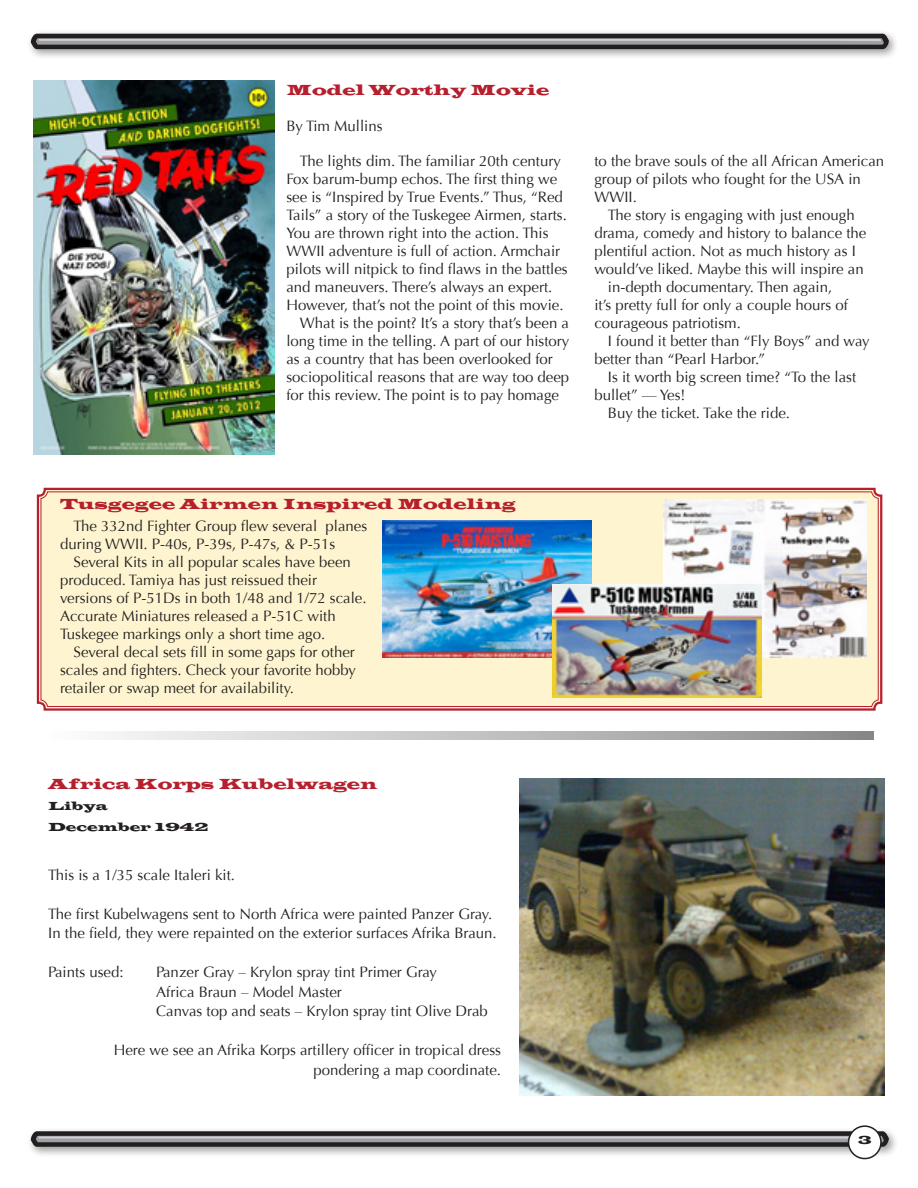
<style>
.page{position:relative;width:918px;height:1188px;background:#fff}
.page>*{position:absolute;margin:0;border:0;box-sizing:border-box;transform-origin:0 0}
.t1{font:15px/18px "Optima";color:#231f20}
.t2{font:15px "Latin Wide";color:#b61f2d}
.t3{font:12px "Latin Wide";color:#231f20}
</style>
<div class="page">
<svg style="left:112px;top:731px;width:761px;height:8px;background:#bfbfc1"></svg>
<div style="left:26px;top:1127px;width:872px;height:31px;background:#231f20;opacity:.45"></div>
<div style="left:31px;top:1131px;width:858px;height:16px;background:linear-gradient(to right,#272324,#272425);border-radius:6px"></div>
<svg style="left:36px;top:1136px;width:848px;height:6px;background:#acadb0"></svg>
<div style="left:26px;top:29px;width:872px;height:31px;background:#231f20;opacity:.45"></div>
<div style="left:31px;top:34px;width:858px;height:15px;background:#231f20;border-radius:6px"></div>
<svg style="left:36px;top:38px;width:848px;height:7px;background:#9fa0a2"></svg>
<div style="left:849px;top:1126px;width:32px;height:33px;background:#fff;border-radius:50%"></div>
<div style="left:848px;top:1125px;width:34px;height:34px;border:2px solid #231f20;border-radius:50%"></div>
<img style="left:519px;top:778px;width:365px;height:318px">
<img style="left:34px;top:81px;width:241px;height:373px">
<div style="left:36px;top:487px;width:847px;height:224px;background:#fef5d0"></div>
<div style="left:41px;top:492px;width:838px;height:215px;border:1px solid #b61f2d;border-radius:7px"></div>
<img style="left:664px;top:499px;width:202px;height:159px">
<img style="left:382px;top:520px;width:209px;height:138px">
<img style="left:552px;top:584px;width:209px;height:113px">
<p class="t2" style="left:286px;top:80px;width:264px">Model Worthy Movie</p>
<p class="t1" style="left:286px;top:117px;width:98px">By Tim Mullins</p>
<p class="t1" style="left:286px;top:152px;width:283px;text-indent:14px">The lights dim. The familiar 20th century Fox barum-bump echos. The first thing we see is “Inspired by True Events.” Thus, “Red Tails” a story of the Tuskegee Airmen, starts.<br>You are thrown right into the action. This WWII adventure is full of action. Armchair pilots will nitpick to find flaws in the battles and maneuvers. There’s always an expert.<br>However, that’s not the point of this movie.</p>
<p class="t1" style="left:286px;top:314px;width:284px;text-indent:14px">What is the point? It’s a story that’s been a long time in the telling. A part of our history as a country that has been overlooked for sociopolitical reasons that are way too deep for this review. The point is to pay homage</p>
<p class="t1" style="left:594px;top:152px;width:291px">to the brave souls of the all African American group of pilots who fought for the USA in<br>WWII.</p>
<p class="t1" style="left:594px;top:206px;width:274px;text-indent:14px">The story is engaging with just enough drama, comedy and history to balance the plentiful action. Not as much history as I would’ve liked. Maybe this will inspire an</p>
<p class="t1" style="left:594px;top:278px;width:255px;text-indent:14px">in-depth documentary. Then again, it’s pretty full for only a couple hours of courageous patriotism.</p>
<p class="t1" style="left:594px;top:332px;width:277px;text-indent:14px">I found it better than “Fly Boys” and way better than “Pearl Harbor.”</p>
<p class="t1" style="left:594px;top:368px;width:263px;text-indent:14px">Is it worth big screen time? “To the last bullet” — Yes!</p>
<p class="t1" style="left:608px;top:404px;width:184px">Buy the ticket. Take the ride.</p>
<p class="t2" style="left:60px;top:494px;width:457px">Tusgegee Airmen Inspired Modeling</p>
<p class="t1" style="left:60px;top:518px;width:309px;text-indent:14px">The 332nd Fighter Group flew several planes during WWII. P-40s, P-39s, P-47s, &amp; P-51s</p>
<p class="t1" style="left:60px;top:554px;width:308px;text-indent:14px">Several Kits in all popular scales have been produced. Tamiya has just reissued their versions of P-51Ds in both 1/48 and 1/72 scale.<br>Accurate Miniatures released a P-51C with Tuskegee markings only a short time ago.</p>
<p class="t1" style="left:60px;top:644px;width:298px;text-align:justify;text-indent:14px">Several decal sets fill in some gaps for other scales and fighters. Check your favorite hobby retailer or swap meet for availability.</p>
<p class="t2" style="left:48px;top:774px;width:331px">Africa Korps Kubelwagen</p>
<p class="t3" style="left:48px;top:798px;width:61px">Libya</p>
<p class="t3" style="left:48px;top:819px;width:162px">December 1942</p>
<p class="t1" style="left:48px;top:866px;width:188px">This is a 1/35 scale Italeri kit.</p>
<p class="t1" style="left:48px;top:905px;width:445px">The first Kubelwagens sent to North Africa were painted Panzer Gray.</p>
<p class="t1" style="left:48px;top:924px;width:450px">In the field, they were repainted on the exterior surfaces Afrika Braun.</p>
<p class="t1" style="left:48px;top:963px;width:77px">Paints used:</p>
<p class="t1" style="left:156px;top:963px;width:282px">Panzer Gray – Krylon spray tint Primer Gray</p>
<p class="t1" style="left:156px;top:983px;width:187px">Africa Braun – Model Master</p>
<p class="t1" style="left:156px;top:1002px;width:333px">Canvas top and seats – Krylon spray tint Olive Drab</p>
<p class="t1" style="left:114px;top:1041px;width:389px;line-height:19.5px;text-align:right">Here we see an Afrika Korps artillery officer in tropical dress pondering a map coordinate.</p>
<p class="t3" style="left:858px;top:1133px;width:15px">3</p>
</div>
